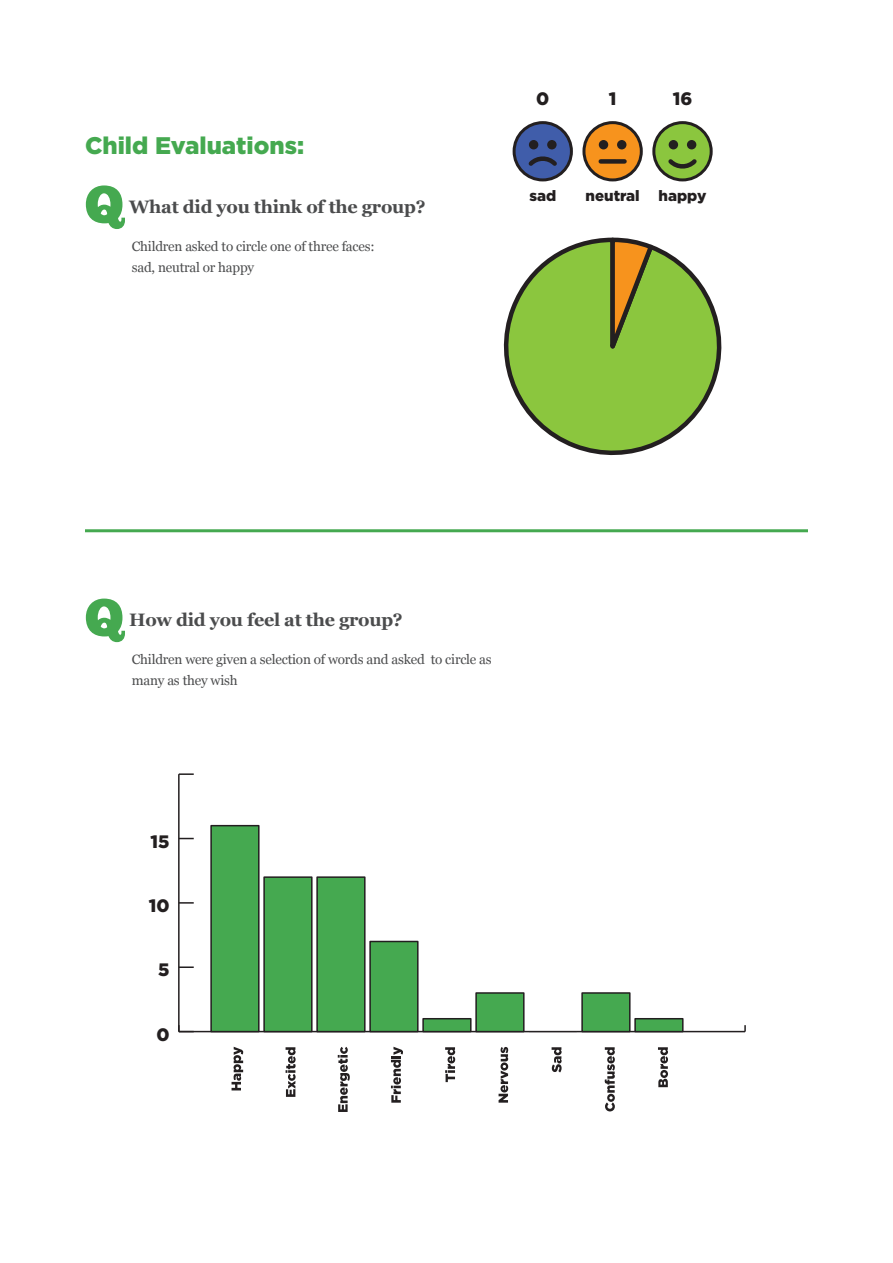
<style>
.page{position:relative;width:893px;height:1263px;background:#fff}
.page>*{position:absolute;margin:0;border:0;box-sizing:border-box;transform-origin:0 0}
.question{font:54px "Chunk Five";color:#45a950}
.heading{font:900 24px "Gotham";color:#45a950}
.question-2{font:700 18px "Georgia";letter-spacing:-.015em;color:#4b4c4d}
.t1{font:900 18px "Gotham";color:#231f20}
.t2{font:900 15px "Gotham";color:#231f20}
.explainer{font:13.5px/21px "Georgia";letter-spacing:-.015em;color:#4b4c4d}
</style>
<div class="page">
<div style="left:514px;top:123px;width:57px;height:57px;background:#405daa;border-radius:50%"></div>
<div style="left:513px;top:121px;width:60px;height:60px;border:3px solid #231f20;border-radius:50%"></div>
<div style="left:529px;top:140px;width:9px;height:9px;background:#231f20;border-radius:50%"></div>
<div style="left:547px;top:140px;width:10px;height:9px;background:#231f20;border-radius:50%"></div>
<svg style="left:528px;top:157px;width:29px;height:9px"></svg>
<div style="left:584px;top:123px;width:57px;height:57px;background:#f7931d;border-radius:50%"></div>
<div style="left:582px;top:121px;width:61px;height:60px;border:3px solid #231f20;border-radius:50%"></div>
<div style="left:599px;top:140px;width:9px;height:9px;background:#231f20;border-radius:50%"></div>
<div style="left:617px;top:140px;width:9px;height:9px;background:#231f20;border-radius:50%"></div>
<div style="left:601px;top:159px;width:23px;height:5px;background:#231f20"></div>
<div style="left:654px;top:123px;width:57px;height:57px;background:#8bc63e;border-radius:50%"></div>
<div style="left:652px;top:121px;width:61px;height:60px;border:3px solid #231f20;border-radius:50%"></div>
<div style="left:669px;top:140px;width:9px;height:9px;background:#231f20;border-radius:50%"></div>
<div style="left:687px;top:140px;width:9px;height:9px;background:#231f20;border-radius:50%"></div>
<svg style="left:668px;top:159px;width:29px;height:9px"></svg>
<svg style="left:503px;top:237px;width:219px;height:219px"></svg>
<svg style="left:607px;top:237px;width:50px;height:115px;background:#959734"></svg>
<hr style="left:179px;top:1031px;width:566px;height:1px;background:#231f20">
<svg style="left:744px;top:1025px;width:2px;height:6px"></svg>
<hr style="left:178px;top:774px;width:2px;height:257px;background:#231f20">
<svg style="left:178px;top:1025px;width:16px;height:7px"></svg>
<svg style="left:179px;top:966px;width:15px;height:2px"></svg>
<svg style="left:179px;top:902px;width:15px;height:2px"></svg>
<svg style="left:180px;top:838px;width:14px;height:1px"></svg>
<svg style="left:179px;top:773px;width:15px;height:2px"></svg>
<div style="left:635px;top:1019px;width:48px;height:12px;background:#45a950"></div>
<div style="left:634px;top:1018px;width:50px;height:14px;border:2px solid #231f20"></div>
<div style="left:582px;top:993px;width:48px;height:38px;background:#45a950"></div>
<div style="left:581px;top:992px;width:50px;height:40px;border:2px solid #231f20"></div>
<div style="left:476px;top:993px;width:48px;height:38px;background:#45a950"></div>
<div style="left:475px;top:992px;width:50px;height:40px;border:2px solid #231f20"></div>
<div style="left:423px;top:1019px;width:48px;height:12px;background:#45a950"></div>
<div style="left:422px;top:1018px;width:50px;height:14px;border:2px solid #231f20"></div>
<div style="left:370px;top:941px;width:48px;height:90px;background:#45a950"></div>
<div style="left:369px;top:941px;width:50px;height:91px;border:2px solid #231f20"></div>
<div style="left:317px;top:877px;width:48px;height:154px;background:#45a950"></div>
<div style="left:316px;top:876px;width:50px;height:156px;border:2px solid #231f20"></div>
<div style="left:264px;top:877px;width:48px;height:154px;background:#45a950"></div>
<div style="left:263px;top:876px;width:50px;height:156px;border:2px solid #231f20"></div>
<div style="left:211px;top:826px;width:48px;height:205px;background:#45a950"></div>
<div style="left:210px;top:825px;width:50px;height:207px;border:2px solid #231f20"></div>
<svg style="left:232px;top:1047px;width:11px;height:43px"></svg>
<svg style="left:286px;top:1047px;width:10px;height:50px"></svg>
<svg style="left:338px;top:1047px;width:12px;height:65px"></svg>
<svg style="left:391px;top:1047px;width:12px;height:56px"></svg>
<svg style="left:445px;top:1047px;width:10px;height:35px"></svg>
<svg style="left:499px;top:1047px;width:9px;height:56px"></svg>
<svg style="left:552px;top:1047px;width:10px;height:25px"></svg>
<svg style="left:605px;top:1047px;width:10px;height:64px"></svg>
<svg style="left:658px;top:1047px;width:10px;height:40px"></svg>
<hr style="left:85px;top:529px;width:723px;height:3px;background:#45a950">
<p class="heading" style="left:85px;top:131px;width:220px">Child Evaluations:</p>
<p class="question" style="left:85px;top:172px;width:42px">Q</p>
<p class="question-2" style="left:129px;top:193px;width:298px">What did you think of the group?</p>
<p class="explainer" style="left:132px;top:235px;width:244px">Children asked to circle one of three faces: sad, neutral or happy</p>
<p class="t1" style="left:536px;top:88px;width:15px">0</p>
<p class="t1" style="left:609px;top:88px;width:9px">1</p>
<p class="t1" style="left:673px;top:88px;width:21px">16</p>
<p class="t2" style="left:529px;top:187px;width:28px">sad</p>
<p class="t2" style="left:586px;top:187px;width:56px">neutral</p>
<p class="t2" style="left:659px;top:187px;width:49px">happy</p>
<p class="question" style="left:85px;top:585px;width:42px">Q</p>
<p class="question-2" style="left:129px;top:606px;width:275px">How did you feel at the group?</p>
<p class="explainer" style="left:132px;top:648px;width:361px">Children were given a selection of words and asked to circle as many as they wish</p>
<p class="t1" style="left:151px;top:831px;width:20px">15</p>
<p class="t1" style="left:149px;top:895px;width:22px">10</p>
<p class="t1" style="left:158px;top:959px;width:13px">5</p>
<p class="t1" style="left:156px;top:1024px;width:15px">0</p>
</div>
